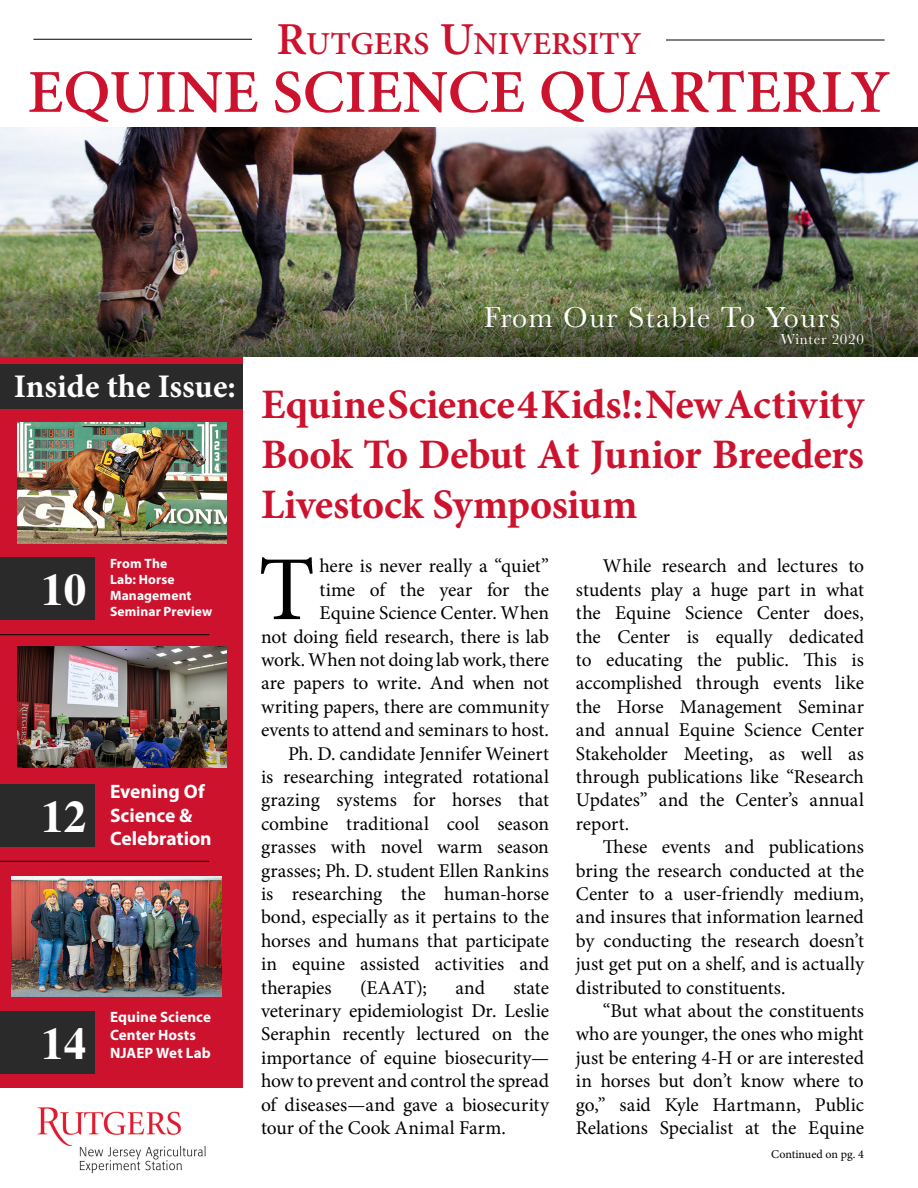
<style>
.page{position:relative;width:918px;height:1188px;background:#fff}
.page>*{position:absolute;margin:0;border:0;box-sizing:border-box;transform-origin:0 0}
.t1{font:91.5px "Minion Pro";color:#000101}
.t2{font:700 60px "Adobe Hebrew";color:#cd122d}
.t3{font:700 45px "STIX General";color:#fff}
.t4{font:700 42px/50.4px "Minion Pro";letter-spacing:-.01em;color:#cd122d;text-align:justify}
.t5{font:700 33px "Minion Pro";color:#fff}
.t6{font:700 31.5px "Adobe Hebrew";color:#cd122d}
.t7{font:30px "Baskerville";letter-spacing:.05em;color:#fff}
.t8{font:19.5px/23.4px "Minion Pro";color:#000101;text-align:justify}
.t9{font:700 19.5px/23.4px "Myriad Pro";color:#fff}
.t10{font:700 15px/18px "Myriad Pro";letter-spacing:.005em;color:#fff}
.t11{font:15px "Baskerville";letter-spacing:.05em;color:#fff}
.t12{font:700 13.5px/16.2px "Myriad Pro";letter-spacing:.01em;color:#fff}
.t13{font:12px "Minion Pro";color:#000101}
.s1{font-size:45px}
</style>
<div class="page">
<div style="left:0;top:318px;width:243px;height:870px;background:#cd122d"></div>
<img style="left:0;top:128px;width:918px;height:228px">
<div style="left:0;top:365px;width:243px;height:44px;background:#2a2a2a"></div>
<hr style="left:0;top:634px;width:209px;height:1px;background:#000">
<hr style="left:0;top:861px;width:209px;height:1px;background:#000">
<hr style="left:33px;top:39px;width:219px;height:1px;background:#000101">
<hr style="left:666px;top:40px;width:219px;height:1px;background:#000101">
<div style="left:0;top:1089px;width:245px;height:99px;background:#fff"></div>
<img style="left:37px;top:1107px;width:169px;height:67px">
<img style="left:17px;top:422px;width:209px;height:121px">
<div style="left:0;top:557px;width:95px;height:63px;background:#2a2a2a"></div>
<div style="left:0;top:1012px;width:95px;height:62px;background:#2a2a2a"></div>
<img style="left:12px;top:876px;width:209px;height:121px">
<div style="left:0;top:784px;width:95px;height:63px;background:#2a2a2a"></div>
<img style="left:17px;top:647px;width:209px;height:120px">
<h3 class="t6" style="left:277px;top:25px;width:366px"><span class="s1">R</span>UTGERS <span class="s1">U</span>NIVERSITY</h3>
<h2 class="t2" style="left:28px;top:56px;width:864px">EQUINE SCIENCE QUARTERLY</h2>
<h3 class="t5" style="left:14px;top:363px;width:224px">Inside the Issue:</h3>
<h3 class="t3" style="left:41px;top:558px;width:46px">10</h3>
<p class="t12" style="left:110px;top:555px;width:83px">From The<br>Lab: Horse<br>Management</p>
<p class="t12" style="left:110px;top:603px;width:104px">Seminar Preview</p>
<h3 class="t3" style="left:41px;top:784px;width:46px">12</h3>
<p class="t9" style="left:110px;top:779px;width:103px">Evening Of<br>Science &amp;<br>Celebration</p>
<h3 class="t3" style="left:41px;top:1012px;width:46px">14</h3>
<p class="t10" style="left:110px;top:1008px;width:102px">Equine Science<br>Center Hosts</p>
<p class="t10" style="left:110px;top:1044px;width:102px">NJAEP Wet Lab</p>
<h3 class="t7" style="left:484px;top:298px;width:358px">From Our Stable To Yours</h3>
<p class="t11" style="left:781px;top:329px;width:85px">Winter 2020</p>
<h3 class="t4" style="left:261px;top:378px;width:605px">Equine Science 4 Kids!: New Activity Book To Debut At Junior Breeders Livestock Symposium</h3>
<h1 class="t1" style="left:258px;top:529px;width:58px">T</h1>
<p class="t8" style="left:319px;top:554px;width:231px">here is never really a “quiet”</p>
<p class="t8" style="left:319px;top:578px;width:231px">time of the year for the</p>
<p class="t8" style="left:319px;top:601px;width:231px">Equine Science Center. When</p>
<p class="t8" style="left:261px;top:625px;width:290px">not doing field research, there is lab</p>
<p class="t8" style="left:261px;top:648px;width:290px">work. When not doing lab work, there</p>
<p class="t8" style="left:261px;top:671px;width:290px">are papers to write. And when not</p>
<p class="t8" style="left:261px;top:695px;width:290px">writing papers, there are community</p>
<p class="t8" style="left:261px;top:718px;width:290px">events to attend and seminars to host.</p>
<p class="t8" style="left:288px;top:742px;width:262px">Ph. D. candidate Jennifer Weinert</p>
<p class="t8" style="left:261px;top:765px;width:289px">is researching integrated rotational</p>
<p class="t8" style="left:261px;top:788px;width:289px">grazing systems for horses that</p>
<p class="t8" style="left:261px;top:812px;width:290px">combine traditional cool season</p>
<p class="t8" style="left:261px;top:835px;width:289px">grasses with novel warm season</p>
<p class="t8" style="left:261px;top:859px;width:289px">grasses; Ph. D. student Ellen Rankins</p>
<p class="t8" style="left:261px;top:882px;width:289px">is researching the human-horse</p>
<p class="t8" style="left:261px;top:905px;width:290px">bond, especially as it pertains to the</p>
<p class="t8" style="left:261px;top:929px;width:289px">horses and humans that participate</p>
<p class="t8" style="left:261px;top:952px;width:290px">in equine assisted activities and</p>
<p class="t8" style="left:261px;top:976px;width:72px">therapies</p>
<p class="t8" style="left:360px;top:976px;width:68px">(EAAT);</p>
<p class="t8" style="left:455px;top:976px;width:31px">and</p>
<p class="t8" style="left:261px;top:976px;width:290px;text-indent:252px">state veterinary epidemiologist Dr. Leslie Seraphin recently lectured on the importance of equine biosecurity— how to prevent and control the spread of diseases—and gave a biosecurity tour of the Cook Animal Farm.</p>
<p class="t8" style="left:576px;top:554px;width:290px;text-indent:27px">While research and lectures to students play a huge part in what the Equine Science Center does, the Center is equally dedicated to educating the public. This is accomplished through events like the Horse Management Seminar and annual Equine Science Center Stakeholder Meeting, as well as through publications like “Research Updates” and the Center’s annual report.</p>
<p class="t8" style="left:576px;top:835px;width:290px;text-indent:27px">These events and publications bring the research conducted at the Center to a user-friendly medium, and insures that information learned by conducting the research doesn’t just get put on a shelf, and is actually distributed to constituents.</p>
<p class="t8" style="left:576px;top:999px;width:290px;text-indent:27px">“But what about the constituents who are younger, the ones who might just be entering 4-H or are interested in horses but don’t know where to go,” said Kyle Hartmann, Public Relations Specialist at the Equine</p>
<p class="t13" style="left:771px;top:1146px;width:94px">Continued on pg. 4</p>
</div>
